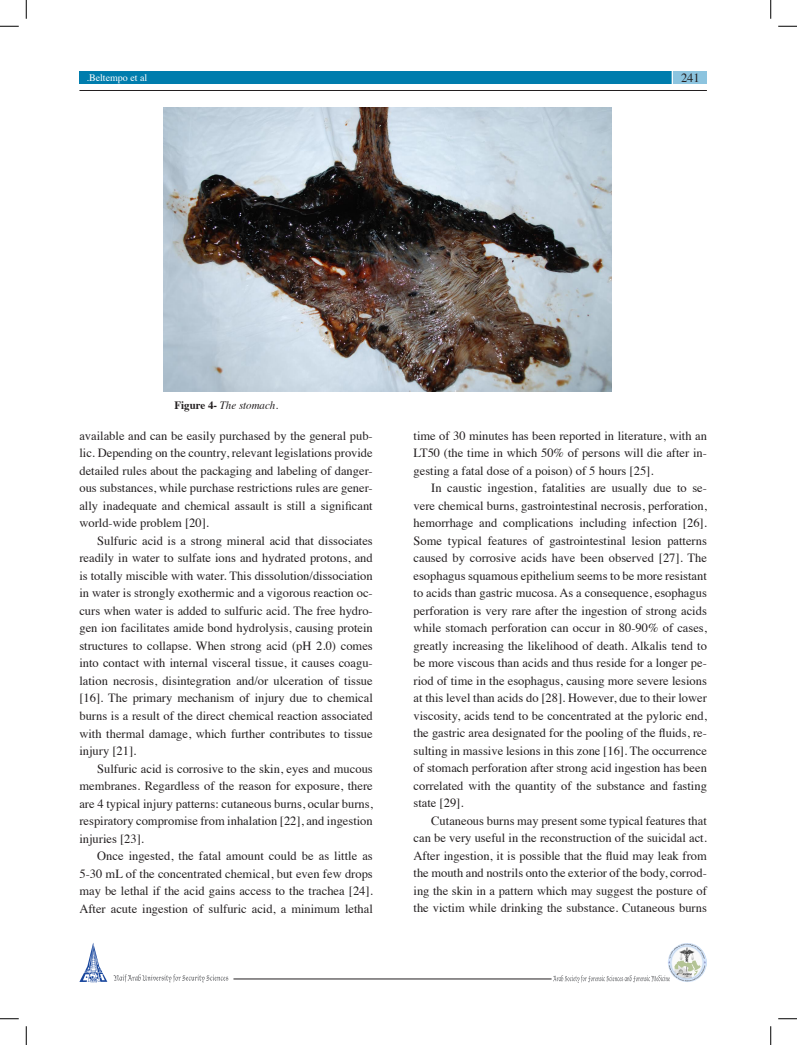
<style>
.page{position:relative;width:797px;height:1045px;background:#fff}
.page>*{position:absolute;margin:0;border:0;box-sizing:border-box;transform-origin:0 0}
.t1{font:12.5px/17.5px "Times";color:#231f20;text-align:justify}
.t2{font:italic 11.25px "Times";color:#231f20}
.t3{font:10px "Times";color:#fff}
.s1{font-weight:700;font-style:normal}
</style>
<div class="page">
<div style="left:79px;top:71px;width:628px;height:12px;background:#007dad"></div>
<div style="left:672px;top:71px;width:35px;height:12px;background:#8cc4df"></div>
<hr style="left:671px;top:67px;width:2px;height:25px;background:#fff">
<hr style="left:79px;top:90px;width:628px;height:1px;background:#231f20">
<hr style="left:233px;top:978px;width:318px;height:1px;background:#231f20">
<img style="left:668px;top:943px;width:39px;height:39px">
<svg style="left:79px;top:943px;width:28px;height:39px"></svg>
<svg style="left:114px;top:974px;width:114px;height:8px"></svg>
<svg style="left:553px;top:975px;width:117px;height:7px"></svg>
<img style="left:164px;top:108px;width:447px;height:283px">
<svg style="left:0;top:25px;width:19px;height:2px"></svg>
<svg style="left:778px;top:25px;width:19px;height:2px"></svg>
<svg style="left:0;top:1018px;width:19px;height:1px"></svg>
<svg style="left:778px;top:1018px;width:19px;height:1px"></svg>
<svg style="left:25px;top:0;width:2px;height:19px"></svg>
<svg style="left:25px;top:1026px;width:2px;height:19px"></svg>
<svg style="left:770px;top:0;width:1px;height:19px"></svg>
<svg style="left:770px;top:1026px;width:1px;height:19px"></svg>
<p class="t3" style="left:86px;top:68px;width:62px">.Beltempo et al</p>
<p class="t1" style="left:681px;top:68px;width:20px">241</p>
<p class="t2" style="left:175px;top:395px;width:105px"><span class="s1">Figure 4-</span> The stomach.</p>
<p class="t1" style="left:79px;top:426px;width:295px">available and can be easily purchased by the general pub&shy;lic. Depending on the country, relevant legislations provide detailed rules about the packaging and labeling of danger&shy;ous substances, while purchase restrictions rules are gener&shy;ally inadequate and chemical assault is still a significant world-wide problem [20].</p>
<p class="t1" style="left:79px;top:531px;width:295px;text-indent:18px">Sulfuric acid is a strong mineral acid that dissociates readily in water to sulfate ions and hydrated protons, and is totally miscible with water. This dissolution/dissociation in water is strongly exothermic and a vigorous reaction oc&shy;curs when water is added to sulfuric acid. The free hydro&shy;gen ion facilitates amide bond hydrolysis, causing protein structures to collapse. When strong acid (pH 2.0) comes into contact with internal visceral tissue, it causes coagu&shy;lation necrosis, disintegration and/or ulceration of tissue [16]. The primary mechanism of injury due to chemical burns is a result of the direct chemical reaction associated with thermal damage, which further contributes to tissue injury [21].</p>
<p class="t1" style="left:79px;top:758px;width:295px;text-indent:18px">Sulfuric acid is corrosive to the skin, eyes and mucous membranes. Regardless of the reason for exposure, there are 4 typical injury patterns: cutaneous burns, ocular burns, respiratory compromise from inhalation [22], and ingestion injuries [23].</p>
<p class="t1" style="left:79px;top:846px;width:295px;text-indent:18px">Once ingested, the fatal amount could be as little as 5-30 mL of the concentrated chemical, but even few drops may be lethal if the acid gains access to the trachea [24].<br>After acute ingestion of sulfuric acid, a minimum lethal</p>
<p class="t1" style="left:413px;top:426px;width:295px">time of 30 minutes has been reported in literature, with an LT50 (the time in which 50% of persons will die after in&shy;gesting a fatal dose of a poison) of 5 hours [25].</p>
<p class="t1" style="left:413px;top:478px;width:295px;text-indent:18px">In caustic ingestion, fatalities are usually due to se&shy;vere chemical burns, gastrointestinal necrosis, perforation, hemorrhage and complications including infection [26].<br>Some typical features of gastrointestinal lesion patterns caused by corrosive acids have been observed [27]. The esophagus squamous epithelium seems to be more resistant to acids than gastric mucosa. As a consequence, esophagus perforation is very rare after the ingestion of strong acids while stomach perforation can occur in 80-90% of cases, greatly increasing the likelihood of death. Alkalis tend to be more viscous than acids and thus reside for a longer pe&shy;riod of time in the esophagus, causing more severe lesions at this level than acids do [28]. However, due to their lower viscosity, acids tend to be concentrated at the pyloric end, the gastric area designated for the pooling of the fluids, re&shy;sulting in massive lesions in this zone [16]. The occurrence of stomach perforation after strong acid ingestion has been correlated with the quantity of the substance and fasting state [29].</p>
<p class="t1" style="left:413px;top:811px;width:295px;text-indent:18px">Cutaneous burns may present some typical features that can be very useful in the reconstruction of the suicidal act.<br>After ingestion, it is possible that the fluid may leak from the mouth and nostrils onto the exterior of the body, corrod&shy;ing the skin in a pattern which may suggest the posture of the victim while drinking the substance. Cutaneous burns</p>
</div>
